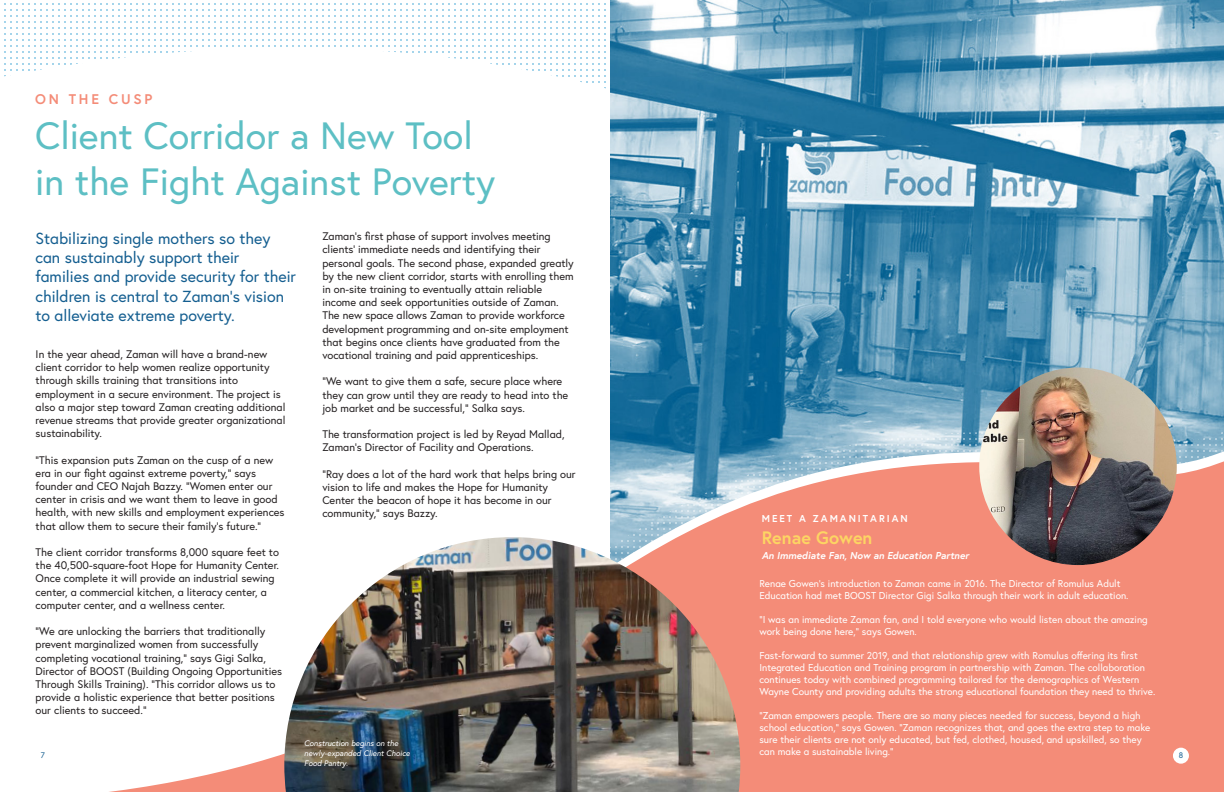
<style>
.page{position:relative;width:1224px;height:792px;background:#fff}
.page>*{position:absolute;margin:0;border:0;box-sizing:border-box;transform-origin:0 0}
.t1{font:38px/45.6px "Europa";color:#5dbfc4}
.t2{font:700 18px "Europa";color:#fdd563}
.t3{font:16px/19.2px "Europa";color:#145e90}
.t4{font:700 14px "Europa";letter-spacing:.2em;color:#f48c78}
.t5{font:11px/13.2px "Europa";color:#231f20}
.t6{font:10px/12px "Europa";color:#fff}
.t7{font:italic 700 10px "Europa";color:#fff}
.t8{font:700 10px "Europa";letter-spacing:.2em;color:#fff}
.t9{font:italic 8px/9.6px "Europa";color:#fff}
.t10{font:8px "Europa";color:#145e90}
</style>
<div class="page">
<svg style="left:4px;top:3px;width:602px;height:86px"></svg>
<img style="left:610px;top:0;width:614px;height:413px">
<svg style="left:610px;top:413px;width:614px;height:20px;background:#5a96b6"></svg>
<svg style="left:610px;top:433px;width:614px;height:10px;background:#679fbc"></svg>
<svg style="left:109px;top:443px;width:1115px;height:349px;fill:#f48c78"></svg>
<img style="left:979px;top:368px;width:198px;height:197px;border-radius:99px">
<img style="left:284px;top:537px;width:456px;height:255px">
<div style="left:1173px;top:748px;width:16px;height:16px;background:#fff;border-radius:50%"></div>
<p class="t4" style="left:35px;top:89px;width:119px">ON THE CUSP</p>
<h1 class="t1" style="left:35px;top:112px;width:462px">Client Corridor a New Tool in the Fight Against Poverty</h1>
<p class="t5" style="left:322px;top:230px;width:253px">Zaman’s first phase of support involves meeting clients’ immediate needs and identifying their personal goals. The second phase, expanded greatly by the new client corridor, starts with enrolling them in on-site training to eventually attain reliable income and seek opportunities outside of Zaman.<br>The new space allows Zaman to provide workforce development programming and on-site employment that begins once clients have graduated from the vocational training and paid apprenticeships.</p>
<p class="t5" style="left:322px;top:375px;width:248px">“We want to give them a safe, secure place where they can grow until they are ready to head into the job market and be successful,” Salka says.</p>
<p class="t5" style="left:322px;top:428px;width:244px">The transformation project is led by Reyad Mallad,<br>Zaman’s Director of Facility and Operations.</p>
<p class="t5" style="left:322px;top:467px;width:255px">“Ray does a lot of the hard work that helps bring our vision to life and makes the Hope for Humanity Center the beacon of hope it has become in our community,” says Bazzy.</p>
<h3 class="t3" style="left:35px;top:229px;width:262px">Stabilizing single mothers so they can sustainably support their families and provide security for their children is central to Zaman’s vision to alleviate extreme poverty.</h3>
<p class="t5" style="left:36px;top:347px;width:251px">In the year ahead, Zaman will have a brand-new client corridor to help women realize opportunity through skills training that transitions into employment in a secure environment. The project is also a major step toward Zaman creating additional revenue streams that provide greater organizational sustainability.</p>
<p class="t5" style="left:36px;top:453px;width:251px">“This expansion puts Zaman on the cusp of a new era in our fight against extreme poverty,” says founder and CEO Najah Bazzy. “Women enter our center in crisis and we want them to leave in good health, with new skills and employment experiences that allow them to secure their family’s future.”</p>
<p class="t5" style="left:36px;top:545px;width:245px">The client corridor transforms 8,000 square feet to the 40,500-square-foot Hope for Humanity Center.<br>Once complete it will provide an industrial sewing center, a commercial kitchen, a literacy center, a computer center, and a wellness center.</p>
<p class="t5" style="left:36px;top:624px;width:248px">“We are unlocking the barriers that traditionally prevent marginalized women from successfully completing vocational training,” says Gigi Salka, Director of BOOST (Building Ongoing Opportunities Through Skills Training). “This corridor allows us to provide a holistic experience that better positions our clients to succeed.”</p>
<p class="t8" style="left:762px;top:512px;width:148px">MEET A ZAMANITARIAN</p>
<h2 class="t2" style="left:762px;top:525px;width:112px">Renae Gowen</h2>
<p class="t7" style="left:762px;top:549px;width:209px">An Immediate Fan, Now an Education Partner</p>
<p class="t6" style="left:759px;top:577px;width:371px">Renae Gowen’s introduction to Zaman came in 2016. The Director of Romulus Adult<br>Education had met BOOST Director Gigi Salka through their work in adult education.</p>
<p class="t6" style="left:759px;top:613px;width:390px">“I was an immediate Zaman fan, and I told everyone who would listen about the amazing work being done here,” says Gowen.</p>
<p class="t6" style="left:759px;top:649px;width:398px">Fast-forward to summer 2019, and that relationship grew with Romulus offering its first Integrated Education and Training program in partnership with Zaman. The collaboration continues today with combined programming tailored for the demographics of Western Wayne County and providing adults the strong educational foundation they need to thrive.</p>
<p class="t6" style="left:759px;top:709px;width:393px">“Zaman empowers people. There are so many pieces needed for success, beyond a high school education,” says Gowen. “Zaman recognizes that, and goes the extra step to make sure their clients are not only educated, but fed, clothed, housed, and upskilled, so they can make a sustainable living.”</p>
<p class="t9" style="left:304px;top:739px;width:107px">Construction begins on the newly-expanded Client Choice<br>Food Pantry.</p>
<p class="t10" style="left:41px;top:750px;width:6px">7</p>
<p class="t10" style="left:1179px;top:750px;width:6px">8</p>
</div>
